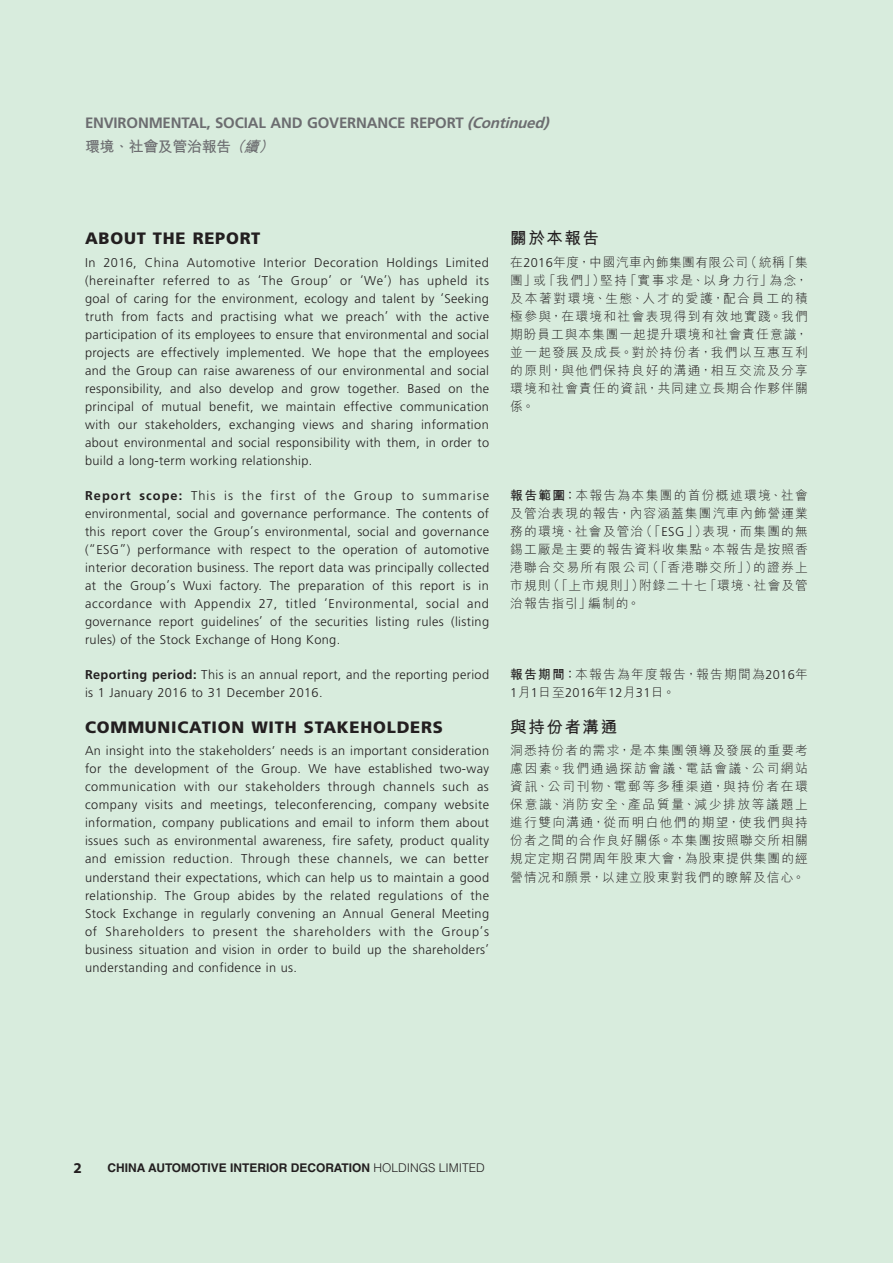
<style>
.page{position:relative;width:893px;height:1263px;background:#d8ecdd}
.page>*{position:absolute;margin:0;border:0;box-sizing:border-box;transform-origin:0 0}
.t1{font:900 16.5px "Frutiger LT Std";letter-spacing:.045em;color:#231f20}
.t2{font:700 16.5px "M Hei HK";letter-spacing:.095em;color:#231f20}
.t3{font:700 15px "Frutiger LT Std";letter-spacing:-.015em;color:#6c6d70}
.t4{font:700 15px "M Hei HK";letter-spacing:-.03em;color:#6c6d70}
.t5{font:700 15px "Myriad Pro";color:#231f20}
.t6{font:300 12.75px/18px "Frutiger LT Std";letter-spacing:.03em;color:#231f20;text-align:justify}
.t7{font:300 12.75px/18px "M Hei HK";letter-spacing:.08em;color:#231f20;text-align:justify}
.t8{font:300 12.75px "M Hei HK";letter-spacing:.1em;color:#231f20}
.t9{font:700 12px "Helvetica LT Std";color:#231f20}
.s1{font-style:italic}
.s2{font-weight:700}
.s3{font-family:"Frutiger LT Std"}
.s4{font-family:"M Hei HK"}
.s5{font-weight:300}
</style>
<div class="page">
<p class="t3" style="left:85px;top:114px;width:470px">ENVIRONMENTAL, SOCIAL AND GOVERNANCE REPORT <span class="s1">(continued)</span></p>
<p class="t4" style="left:85px;top:136px;width:195px">環境、社會及管治報告<span class="s1">（續）</span></p>
<p class="t1" style="left:85px;top:229px;width:177px">ABOUT THE REPORT</p>
<p class="t6" style="left:85px;top:253px;width:406px">In 2016, China Automotive Interior Decoration Holdings Limited (hereinafter referred to as ‘The Group’ or ‘We’) has upheld its goal of caring for the environment, ecology and talent by ‘Seeking truth from facts and practising what we preach’ with the active participation of its employees to ensure that environmental and social projects are effectively implemented. We hope that the employees and the Group can raise awareness of our environmental and social responsibility, and also develop and grow together. Based on the principal of mutual benefit, we maintain effective communication with our stakeholders, exchanging views and sharing information about environmental and social responsibility with them, in order to build a long-term working relationship.</p>
<p class="t6" style="left:85px;top:486px;width:406px"><span class="s2">REPORT SCOPE:</span> This is the first of the Group to summarise environmental, social and governance performance. The contents of this report cover the Group’s environmental, social and governance (“ESG”) performance with respect to the operation of automotive interior decoration business. The report data was principally collected at the Group’s Wuxi factory. The preparation of this report is in accordance with Appendix 27, titled ‘Environmental, social and governance report guidelines’ of the securities listing rules (listing rules) of the Stock Exchange of Hong Kong.</p>
<p class="t6" style="left:85px;top:665px;width:406px"><span class="s2">REPORTING PERIOD:</span> This is an annual report, and the reporting period is 1 January 2016 to 31 December 2016.</p>
<p class="t1" style="left:85px;top:717px;width:359px">COMMUNICATION WITH STAKEHOLDERS</p>
<p class="t6" style="left:85px;top:742px;width:406px">An insight into the stakeholders’ needs is an important consideration for the development of the Group. We have established two-way communication with our stakeholders through channels such as company visits and meetings, teleconferencing, company website information, company publications and email to inform them about issues such as environmental awareness, fire safety, product quality and emission reduction. Through these channels, we can better understand their expectations, which can help us to maintain a good relationship. The Group abides by the related regulations of the Stock Exchange in regularly convening an Annual General Meeting of Shareholders to present the shareholders with the Group’s business situation and vision in order to build up the shareholders’ understanding and confidence in us.</p>
<p class="t2" style="left:510px;top:226px;width:90px">關於本報告</p>
<p class="t7" style="left:510px;top:253px;width:299px">在<span class="s3">2016</span>年度，中國汽車內飾集團有限公司（統稱「集團」或「我們」）堅持「實事求是、以身力行」為念，及本著對環境、生態、人才的愛護，配合員工的積極參與，在環境和社會表現得到有效地實踐。我們期盼員工與本集團一起提升環境和社會責任意識，並一起發展及成長。對於持份者，我們以互惠互利的原則，與他們保持良好的溝通，相互交流及分享環境和社會責任的資訊，共同建立長期合作夥伴關係。</p>
<p class="t7" style="left:510px;top:486px;width:299px"><span class="s2">報告範圍：</span>本報告為本集團的首份概述環境、社會及管治表現的報告，內容涵蓋集團汽車內飾營運業務的環境、社會及管治（「<span class="s3">ESG</span>」）表現，而集團的無錫工厰是主要的報告資料收集點。本報告是按照香港聯合交易所有限公司（「香港聯交所」）的證券上市規則（「上市規則」）附錄二十七「環境、社會及管治報告指引」編制的。</p>
<p class="t8" style="left:510px;top:667px;width:299px"><span class="s2">報告期間：</span>本報告為年度報告，報告期間為<span class="s3">2016</span>年</p>
<p class="t6" style="left:510px;top:683px;width:166px">1<span class="s4">月</span>1<span class="s4">日至</span>2016<span class="s4">年</span>12<span class="s4">月</span>31<span class="s4">日。</span></p>
<p class="t2" style="left:510px;top:715px;width:108px">與持份者溝通</p>
<p class="t7" style="left:510px;top:742px;width:299px">洞悉持份者的需求，是本集團領導及發展的重要考慮因素。我們通過探訪會議、電話會議、公司網站資訊、公司刊物、電郵等多種渠道，與持份者在環保意識、消防安全、產品質量、減少排放等議題上進行雙向溝通，從而明白他們的期望，使我們與持份者之間的合作良好關係。本集團按照聯交所相關規定定期召開周年股東大會，為股東提供集團的經營情况和願景，以建立股東對我們的瞭解及信心。</p>
<p class="t5" style="left:73px;top:1159px;width:10px">2</p>
<p class="t9" style="left:108px;top:1161px;width:379px">CHINA AUTOMOTIVE INTERIOR DECORATION <span class="s5">HOLDINGS LIMITED</span></p>
</div>
